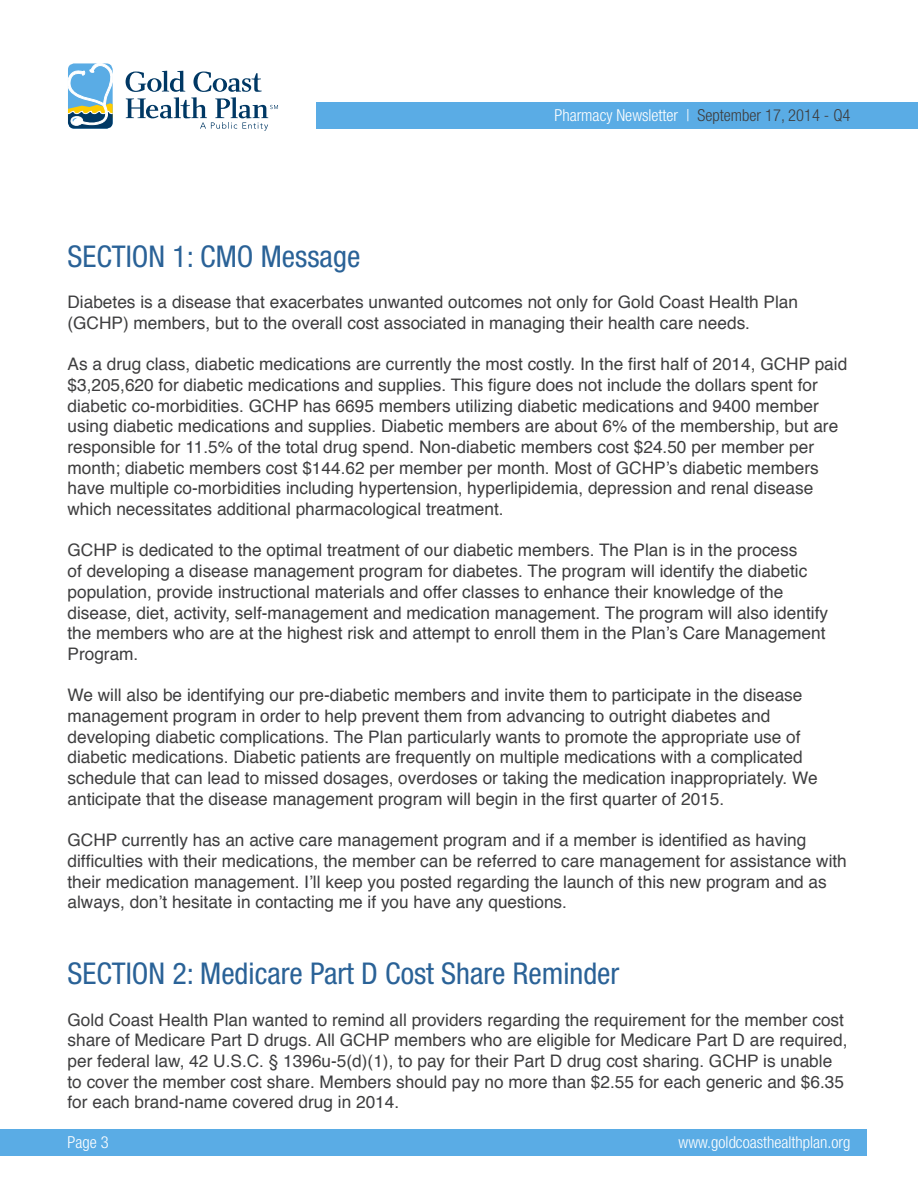
<style>
.page{position:relative;width:918px;height:1188px;background:#fff}
.page>*{position:absolute;margin:0;border:0;box-sizing:border-box;transform-origin:0 0}
.SECTION_Headline_Par{font:condensed 30px "Helvetica Neue";color:#2a6297}
.MAIN_BODY_Paragraphs{font:17.25px/20.7px "Helvetica";color:#3e3e3f}
.t1{font:300 condensed 16.5px "Helvetica Neue";color:#fff}
.s1{color:#3e3e3f}
</style>
<div class="page">
<div style="left:316px;top:102px;width:602px;height:27px;background:#5aace5"></div>
<div style="left:0;top:1129px;width:866px;height:27px;background:#5aace5"></div>
<svg style="left:68px;top:63px;width:45px;height:66px"></svg>
<svg style="left:126px;top:71px;width:152px;height:60px"></svg>
<p class="t1" style="left:554px;top:105px;width:298px">Pharmacy Newsletter | <span class="s1">September 17, 2014 - Q4</span></p>
<p class="SECTION_Headline_Par" style="left:68px;top:239px;width:294px">SECTION 1: CMO Message</p>
<p class="MAIN_BODY_Paragraphs" style="left:68px;top:292px;width:732px">Diabetes is a disease that exacerbates unwanted outcomes not only for Gold Coast Health Plan (GCHP) members, but to the overall cost associated in managing their health care needs.</p>
<p class="MAIN_BODY_Paragraphs" style="left:68px;top:354px;width:781px">As a drug class, diabetic medications are currently the most costly. In the first half of 2014, GCHP paid $3,205,620 for diabetic medications and supplies. This figure does not include the dollars spent for diabetic co-morbidities. GCHP has 6695 members utilizing diabetic medications and 9400 member using diabetic medications and supplies. Diabetic members are about 6% of the membership, but are responsible for 11.5% of the total drug spend. Non-diabetic members cost $24.50 per member per month; diabetic members cost $144.62 per member per month. Most of GCHP’s diabetic members have multiple co-morbidities including hypertension, hyperlipidemia, depression and renal disease which necessitates additional pharmacological treatment.</p>
<p class="MAIN_BODY_Paragraphs" style="left:68px;top:541px;width:762px">GCHP is dedicated to the optimal treatment of our diabetic members. The Plan is in the process<br>of developing a disease management program for diabetes. The program will identify the diabetic population, provide instructional materials and offer classes to enhance their knowledge of the disease, diet, activity, self-management and medication management. The program will also identify the members who are at the highest risk and attempt to enroll them in the Plan’s Care Management Program.</p>
<p class="MAIN_BODY_Paragraphs" style="left:68px;top:685px;width:752px">We will also be identifying our pre-diabetic members and invite them to participate in the disease management program in order to help prevent them from advancing to outright diabetes and developing diabetic complications. The Plan particularly wants to promote the appropriate use of diabetic medications. Diabetic patients are frequently on multiple medications with a complicated schedule that can lead to missed dosages, overdoses or taking the medication inappropriately. We anticipate that the disease management program will begin in the first quarter of 2015.</p>
<p class="MAIN_BODY_Paragraphs" style="left:68px;top:830px;width:781px">GCHP currently has an active care management program and if a member is identified as having difficulties with their medications, the member can be referred to care management for assistance with their medication management. I’ll keep you posted regarding the launch of this new program and as always, don’t hesitate in contacting me if you have any questions.</p>
<p class="SECTION_Headline_Par" style="left:68px;top:956px;width:553px">SECTION 2: Medicare Part D Cost Share Reminder</p>
<p class="MAIN_BODY_Paragraphs" style="left:68px;top:1010px;width:782px">Gold Coast Health Plan wanted to remind all providers regarding the requirement for the member cost share of Medicare Part D drugs. All GCHP members who are eligible for Medicare Part D are required, per federal law, 42 U.S.C. § 1396u-5(d)(1), to pay for their Part D drug cost sharing. GCHP is unable to cover the member cost share. Members should pay no more than $2.55 for each generic and $6.35 for each brand-name covered drug in 2014.</p>
<p class="t1" style="left:68px;top:1132px;width:43px">Page 3</p>
<p class="t1" style="left:679px;top:1132px;width:173px">www.goldcoasthealthplan.org</p>
</div>
